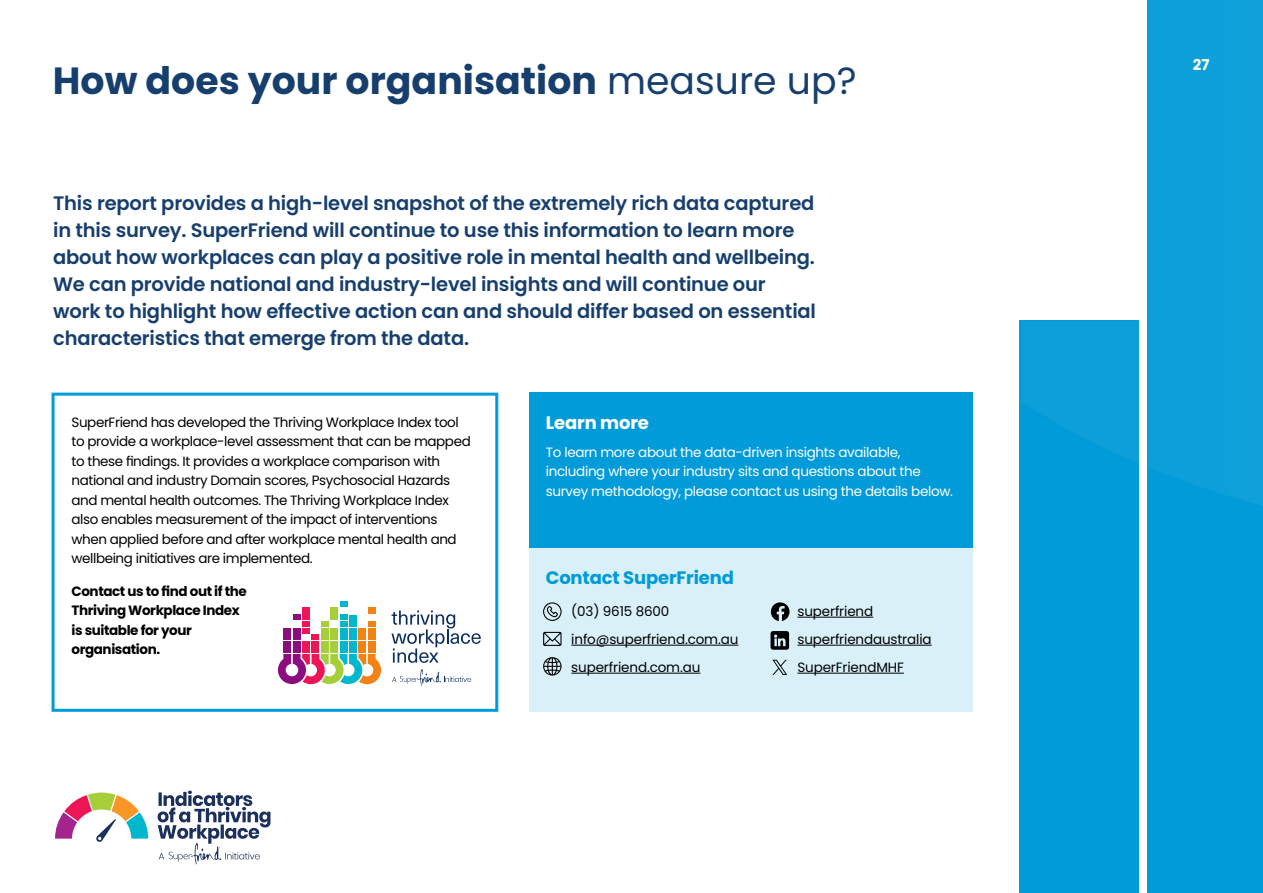
<style>
.page{position:relative;width:1263px;height:893px;background:#fff}
.page>*{position:absolute;margin:0;border:0;box-sizing:border-box;transform-origin:0 0}
.t1{font:700 37.8px "Poppins";color:#173f6e}
.t2{font:600 19.5px/27px "Poppins";letter-spacing:-.01em;color:#173f6e}
.t3{font:700 18px "Poppins";letter-spacing:-.01em;color:#009bd8}
.t4{font:700 18px "Poppins";letter-spacing:-.01em;color:#fff}
.t5{font:700 15px "Poppins";color:#fff}
.t6{font:13.5px/19.5px "Poppins";letter-spacing:-.03em;color:#000}
.t7{font:13.5px/19.5px "Poppins";letter-spacing:-.025em;color:#fff}
.t8{font:13.5px/28px "Poppins";letter-spacing:-.01em;color:#000}
.t9{font:700 13.5px/19.5px "Poppins";letter-spacing:-.03em;color:#000}
.s1{font-weight:400}
</style>
<div class="page">
<div style="left:1148px;top:0;width:115px;height:893px;background:#009bd8"></div>
<div style="left:1019px;top:321px;width:120px;height:572px;background:#009bd8"></div>
<svg style="left:1021px;top:0;width:242px;height:556px"></svg>
<div style="left:529px;top:548px;width:443px;height:164px;background:#d9f0f9"></div>
<hr style="left:571px;top:645px;width:167px;height:1px;background:#000">
<hr style="left:571px;top:673px;width:129px;height:1px;background:#000">
<hr style="left:797px;top:617px;width:76px;height:1px;background:#000">
<hr style="left:797px;top:645px;width:135px;height:1px;background:#000">
<hr style="left:797px;top:673px;width:107px;height:1px;background:#000">
<div style="left:529px;top:393px;width:443px;height:155px;background:#009bd8"></div>
<div style="left:52px;top:393px;width:446px;height:319px;border:3px solid #009bd8"></div>
<svg style="left:543px;top:657px;width:18px;height:18px"></svg>
<svg style="left:543px;top:632px;width:18px;height:14px"></svg>
<svg style="left:543px;top:602px;width:19px;height:19px"></svg>
<svg style="left:391px;top:610px;width:90px;height:53px"></svg>
<svg style="left:392px;top:669px;width:79px;height:17px"></svg>
<div style="left:368px;top:641px;width:8px;height:6px;background:#f28214"></div>
<div style="left:368px;top:621px;width:8px;height:6px;background:#f28214"></div>
<div style="left:368px;top:634px;width:8px;height:6px;background:#f28214"></div>
<div style="left:368px;top:647px;width:8px;height:6px;background:#f28214"></div>
<div style="left:368px;top:628px;width:8px;height:6px;background:#f28214"></div>
<div style="left:368px;top:607px;width:8px;height:7px;background:#f28214"></div>
<div style="left:358px;top:647px;width:8px;height:6px;background:#f28214"></div>
<div style="left:358px;top:641px;width:8px;height:6px;background:#f28214"></div>
<div style="left:358px;top:628px;width:8px;height:6px;background:#f28214"></div>
<div style="left:358px;top:634px;width:8px;height:6px;background:#f28214"></div>
<div style="left:321px;top:628px;width:8px;height:6px;background:#a6ce39"></div>
<div style="left:321px;top:622px;width:8px;height:5px;background:#a6ce39"></div>
<div style="left:330px;top:634px;width:8px;height:6px;background:#a6ce39"></div>
<div style="left:321px;top:634px;width:8px;height:6px;background:#a6ce39"></div>
<div style="left:330px;top:614px;width:8px;height:6px;background:#a6ce39"></div>
<div style="left:330px;top:628px;width:8px;height:6px;background:#a6ce39"></div>
<div style="left:330px;top:647px;width:8px;height:6px;background:#a6ce39"></div>
<div style="left:321px;top:641px;width:8px;height:6px;background:#a6ce39"></div>
<div style="left:330px;top:607px;width:8px;height:7px;background:#a6ce39"></div>
<div style="left:330px;top:641px;width:8px;height:6px;background:#a6ce39"></div>
<div style="left:321px;top:647px;width:8px;height:6px;background:#a6ce39"></div>
<div style="left:293px;top:614px;width:7px;height:6px;background:#8c0d7d"></div>
<div style="left:293px;top:628px;width:7px;height:6px;background:#8c0d7d"></div>
<div style="left:283px;top:628px;width:8px;height:6px;background:#8c0d7d"></div>
<div style="left:293px;top:634px;width:7px;height:6px;background:#8c0d7d"></div>
<div style="left:283px;top:641px;width:8px;height:6px;background:#8c0d7d"></div>
<div style="left:293px;top:641px;width:7px;height:6px;background:#8c0d7d"></div>
<div style="left:293px;top:647px;width:7px;height:6px;background:#8c0d7d"></div>
<div style="left:283px;top:634px;width:8px;height:6px;background:#8c0d7d"></div>
<div style="left:283px;top:647px;width:8px;height:6px;background:#8c0d7d"></div>
<div style="left:302px;top:628px;width:8px;height:6px;background:#ed1556"></div>
<div style="left:302px;top:614px;width:8px;height:6px;background:#ed1556"></div>
<div style="left:311px;top:634px;width:8px;height:6px;background:#ed1556"></div>
<div style="left:302px;top:641px;width:8px;height:6px;background:#ed1556"></div>
<div style="left:302px;top:621px;width:8px;height:6px;background:#ed1556"></div>
<div style="left:311px;top:647px;width:8px;height:6px;background:#ed1556"></div>
<div style="left:311px;top:641px;width:8px;height:6px;background:#ed1556"></div>
<div style="left:302px;top:607px;width:8px;height:7px;background:#ed1556"></div>
<div style="left:302px;top:647px;width:8px;height:6px;background:#ed1556"></div>
<div style="left:349px;top:621px;width:8px;height:6px;background:#00b7ce"></div>
<div style="left:349px;top:628px;width:8px;height:6px;background:#00b7ce"></div>
<div style="left:340px;top:647px;width:7px;height:6px;background:#00b7ce"></div>
<div style="left:349px;top:634px;width:8px;height:6px;background:#00b7ce"></div>
<div style="left:349px;top:615px;width:8px;height:5px;background:#00b7ce"></div>
<svg style="left:340px;top:602px;width:7px;height:5px"></svg>
<div style="left:349px;top:647px;width:8px;height:6px;background:#00b7ce"></div>
<div style="left:349px;top:641px;width:8px;height:6px;background:#00b7ce"></div>
<div style="left:340px;top:614px;width:7px;height:6px;background:#00b7ce"></div>
<svg style="left:278px;top:654px;width:103px;height:30px"></svg>
<div style="left:340px;top:641px;width:7px;height:6px;background:#00b7ce"></div>
<div style="left:340px;top:634px;width:7px;height:6px;background:#00b7ce"></div>
<div style="left:340px;top:628px;width:7px;height:6px;background:#00b7ce"></div>
<div style="left:340px;top:621px;width:7px;height:6px;background:#00b7ce"></div>
<svg style="left:772px;top:660px;width:15px;height:15px"></svg>
<svg style="left:770px;top:631px;width:19px;height:19px"></svg>
<svg style="left:771px;top:602px;width:18px;height:19px"></svg>
<svg style="left:55px;top:792px;width:93px;height:50px"></svg>
<svg style="left:158px;top:791px;width:112px;height:73px"></svg>
<h1 class="t1" style="left:53px;top:58px;width:805px">How does your organisation <span class="s1">measure up?</span></h1>
<p class="t2" style="left:53px;top:189px;width:764px">This report provides a high-level snapshot of the extremely rich data captured in this survey. SuperFriend will continue to use this information to learn more about how workplaces can play a positive role in mental health and wellbeing.<br>We can provide national and industry-level insights and will continue our work to highlight how effective action can and should differ based on essential characteristics that emerge from the data.</p>
<p class="t6" style="left:72px;top:412px;width:401px">SuperFriend has developed the Thriving Workplace Index tool to provide a workplace-level assessment that can be mapped to these findings. It provides a workplace comparison with national and industry Domain scores, Psychosocial Hazards and mental health outcomes. The Thriving Workplace Index also enables measurement of the impact of interventions when applied before and after workplace mental health and wellbeing initiatives are implemented.</p>
<p class="t9" style="left:72px;top:581px;width:177px">Contact us to find out if the<br>Thriving Workplace Index is suitable for your organisation.</p>
<h3 class="t4" style="left:546px;top:412px;width:105px">Learn more</h3>
<p class="t7" style="left:546px;top:442px;width:407px">To learn more about the data-driven insights available, including where your industry sits and questions about the survey methodology, please contact us using the details below.</p>
<h3 class="t3" style="left:546px;top:567px;width:190px">Contact SuperFriend</h3>
<p class="t8" style="left:571px;top:597px;width:169px">(03) 9615 8600 info@superfriend.com.au superfriend.com.au</p>
<p class="t8" style="left:797px;top:597px;width:136px">superfriend superfriendaustralia<br>SuperFriendMHF</p>
<p class="t5" style="left:1193px;top:56px;width:18px">27</p>
</div>
